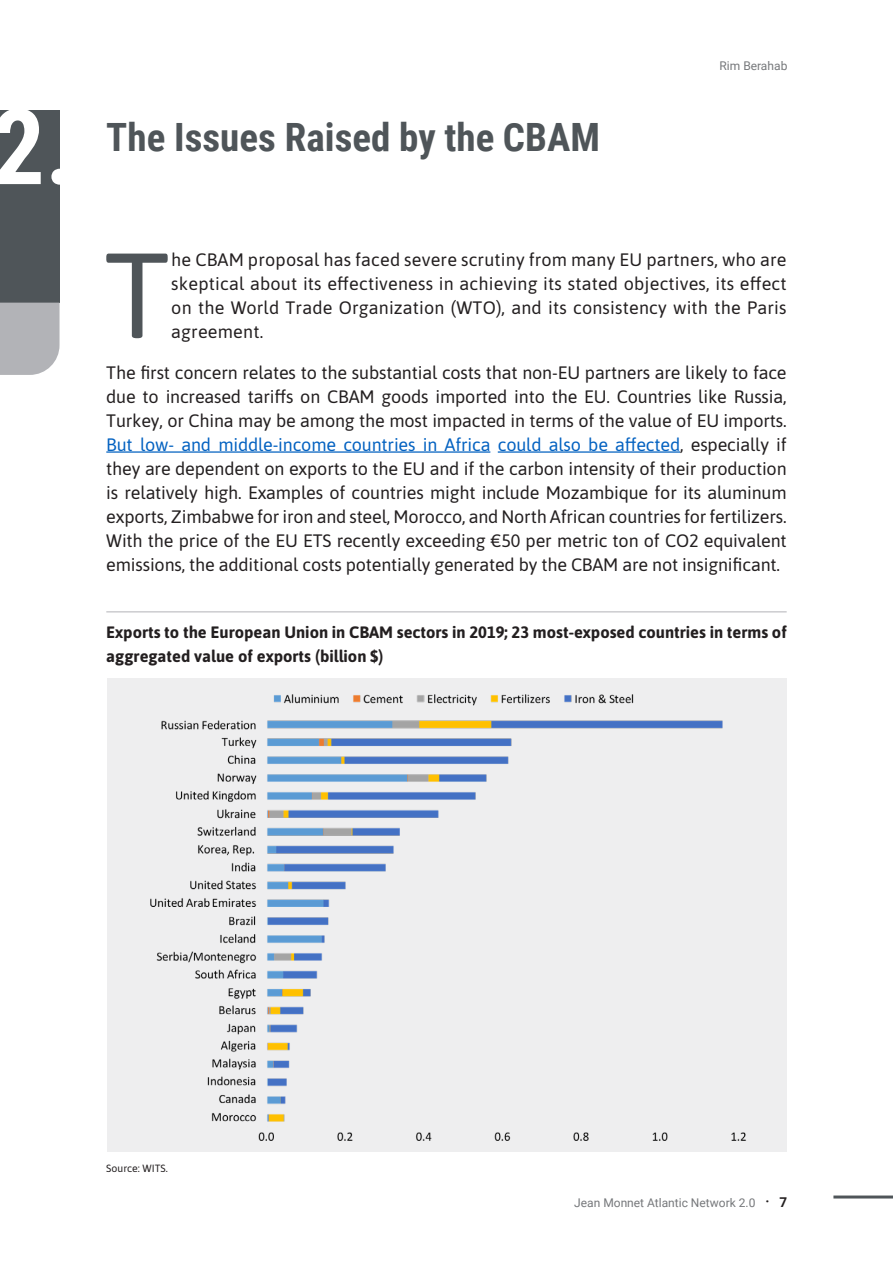
<style>
.page{position:relative;width:893px;height:1263px;background:#fff}
.page>*{position:absolute;margin:0;border:0;box-sizing:border-box;transform-origin:0 0}
.texto{font:120.6px "Asap";color:#4f5559}
.t1{font:700 105px "Roboto Condensed";color:#fff}
.Titulo_Principal{font:700 39px "Roboto Condensed";color:#4f5559}
.texto-2{font:18px/24px "Asap";color:#231f20;text-align:justify}
.Gráfico{font:700 16.5px/24px "Asap";color:#231f20}
.t2{font:12px "Roboto";color:#76787b}
.Notas{font:10.5px "Asap";color:#231f20}
.s1{color:#0462c1}
.s2{font-weight:700;font-size:13.5px;color:#231f20}
</style>
<div class="page">
<hr style="left:833px;top:1195px;width:60px;height:3px;background:#4f5559">
<div style="left:107px;top:679px;width:680px;height:473px;background:#eeeeef"></div>
<hr style="left:106px;top:451px;width:384px;height:2px;background:#0462c1">
<hr style="left:498px;top:451px;width:182px;height:2px;background:#0462c1">
<hr style="left:106px;top:612px;width:681px;height:1px;background:#b2b3b7">
<img style="left:150px;top:694px;width:596px;height:447px">
<div style="left:0;top:111px;width:60px;height:192px;background:#4f5559"></div>
<div style="left:0;top:303px;width:60px;height:72px;background:#b2b3b7"></div>
<h2 class="t1" style="left:-8px;top:73px;width:85px">2.</h2>
<p class="Titulo_Principal" style="left:106px;top:110px;width:495px">The Issues Raised by the CBAM</p>
<p class="t2" style="left:719px;top:57px;width:69px">Rim Berahab</p>
<p class="texto" style="left:104px;top:212px;width:68px">T</p>
<p class="texto-2" style="left:171px;top:247px;width:617px">he CBAM proposal has faced severe scrutiny from many EU partners, who are skeptical about its effectiveness in achieving its stated objectives, its effect on the World Trade Organization (WTO), and its consistency with the Paris agreement.</p>
<p class="texto-2" style="left:106px;top:360px;width:682px">The first concern relates to the substantial costs that non-EU partners are likely to face due to increased tariffs on CBAM goods imported into the EU. Countries like Russia, Turkey, or China may be among the most impacted in terms of the value of EU imports.<br><span class="s1">But low- and middle-income countries in Africa could also be affected</span>, especially if they are dependent on exports to the EU and if the carbon intensity of their production is relatively high. Examples of countries might include Mozambique for its aluminum exports, Zimbabwe for iron and steel, Morocco, and North African countries for fertilizers.<br>With the price of the EU ETS recently exceeding €50 per metric ton of CO2 equivalent emissions, the additional costs potentially generated by the CBAM are not insignificant.</p>
<p class="Gráfico" style="left:106px;top:619px;width:682px">Exports to the European Union in CBAM sectors in 2019; 23 most-exposed countries in terms of aggregated value of exports (billion $)</p>
<p class="Notas" style="left:106px;top:1161px;width:63px">Source: WITS.</p>
<p class="t2" style="left:574px;top:1194px;width:215px">Jean Monnet Atlantic Network 2.0 <span class="s2">· 7</span></p>
</div>
